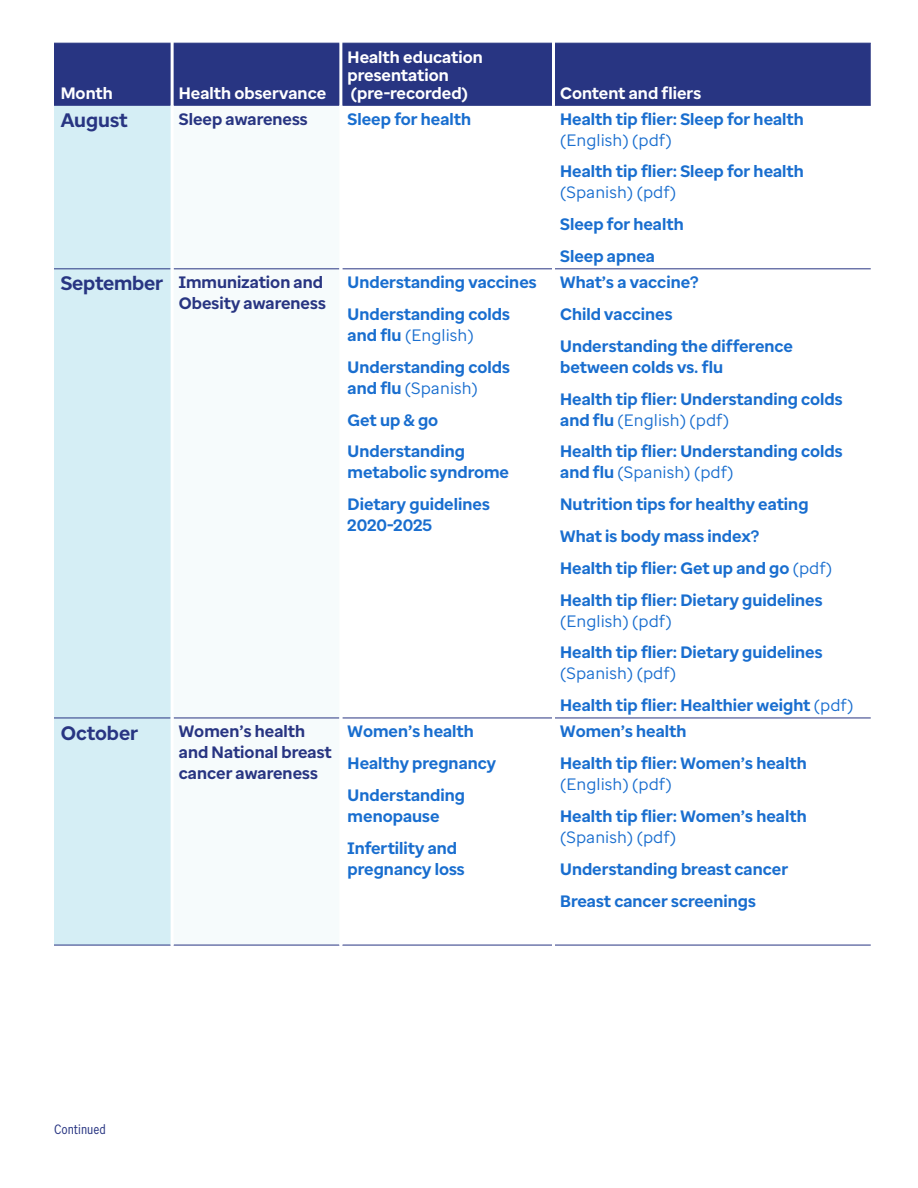
<style>
.page{position:relative;width:918px;height:1188px;background:#fff}
.page>*{position:absolute;margin:0;border:0;box-sizing:border-box;transform-origin:0 0}
.t1{font:700 19.5px "Enterprise Sans";letter-spacing:-.01em;color:#283582}
.t2{font:700 16.5px/31.8px "Enterprise Sans";color:#196ecf}
.t3{font:700 16.5px/21px "Enterprise Sans";color:#283582}
.t4{font:700 16.5px/18px "Enterprise Sans";color:#fff}
.t5{font:13.5px "Enterprise Sans Cond";color:#283582}
.s1{font-weight:400}
</style>
<div class="page">
<div style="left:54px;top:44px;width:817px;height:61px;background:#283582"></div>
<div style="left:54px;top:106px;width:117px;height:839px;background:#d5eef5"></div>
<hr style="left:54px;top:43px;width:117px;height:1px;background:#283582">
<hr style="left:174px;top:43px;width:165px;height:1px;background:#283582">
<hr style="left:342px;top:43px;width:210px;height:1px;background:#283582">
<hr style="left:555px;top:43px;width:316px;height:1px;background:#283582">
<hr style="left:54px;top:105px;width:117px;height:1px;background:#283582">
<hr style="left:174px;top:105px;width:165px;height:1px;background:#283582">
<hr style="left:342px;top:105px;width:210px;height:1px;background:#283582">
<hr style="left:555px;top:105px;width:316px;height:1px;background:#283582">
<hr style="left:54px;top:269px;width:117px;height:1px;background:#283582">
<hr style="left:174px;top:269px;width:165px;height:1px;background:#283582">
<hr style="left:342px;top:269px;width:210px;height:1px;background:#283582">
<hr style="left:555px;top:269px;width:316px;height:1px;background:#283582">
<hr style="left:54px;top:718px;width:117px;height:1px;background:#283582">
<hr style="left:174px;top:718px;width:165px;height:1px;background:#283582">
<hr style="left:342px;top:718px;width:210px;height:1px;background:#283582">
<hr style="left:555px;top:718px;width:316px;height:1px;background:#283582">
<hr style="left:54px;top:945px;width:117px;height:1px;background:#283582">
<hr style="left:174px;top:945px;width:165px;height:1px;background:#283582">
<hr style="left:342px;top:945px;width:210px;height:1px;background:#283582">
<hr style="left:555px;top:945px;width:316px;height:1px;background:#283582">
<hr style="left:171px;top:43px;width:3px;height:62px;background:#fff">
<hr style="left:339px;top:43px;width:3px;height:62px;background:#fff">
<hr style="left:552px;top:43px;width:3px;height:62px;background:#fff">
<p class="t4" style="left:61px;top:84px;width:54px">Month</p>
<p class="t4" style="left:179px;top:84px;width:149px">Health observance</p>
<p class="t4" style="left:348px;top:48px;width:137px">Health education presentation (pre-recorded)</p>
<p class="t4" style="left:560px;top:84px;width:143px">Content and fliers</p>
<p class="t1" style="left:61px;top:107px;width:69px">August</p>
<p class="t3" style="left:179px;top:108px;width:130px">Sleep awareness</p>
<p class="t2" style="left:348px;top:103px;width:125px">Sleep for health</p>
<p class="t2" style="left:560px;top:108px;width:245px;line-height:21px">Health tip flier: Sleep for health <span class="s1">(English) (pdf)</span></p>
<p class="t2" style="left:560px;top:161px;width:245px;line-height:21px">Health tip flier: Sleep for health <span class="s1">(Spanish) (pdf)</span></p>
<p class="t2" style="left:560px;top:209px;width:125px">Sleep for health<br>Sleep apnea</p>
<p class="t1" style="left:61px;top:271px;width:104px">September</p>
<p class="t3" style="left:179px;top:272px;width:149px">Immunization and<br>Obesity awareness</p>
<p class="t2" style="left:348px;top:267px;width:191px">Understanding vaccines<br>Understanding colds</p>
<p class="t2" style="left:348px;top:319px;width:164px">and flu <span class="s1">(English)<br></span>Understanding colds</p>
<p class="t2" style="left:348px;top:372px;width:132px">and flu <span class="s1">(Spanish)<br></span>Get up &amp; go<br>Understanding</p>
<p class="t2" style="left:348px;top:457px;width:163px">metabolic syndrome<br>Dietary guidelines</p>
<p class="t2" style="left:348px;top:510px;width:86px">2020-2025</p>
<p class="t2" style="left:560px;top:267px;width:234px">What’s a vaccine?<br>Child vaccines<br>Understanding the difference</p>
<p class="t2" style="left:560px;top:351px;width:284px">between colds vs. flu<br>Health tip flier: Understanding colds</p>
<p class="t2" style="left:560px;top:404px;width:284px">and flu <span class="s1">(English) (pdf)<br></span>Health tip flier: Understanding colds</p>
<p class="t2" style="left:560px;top:457px;width:273px">and flu <span class="s1">(Spanish) (pdf)<br></span>Nutrition tips for healthy eating<br>What is body mass index?<br>Health tip flier: Get up and go <span class="s1">(pdf)<br></span>Health tip flier: Dietary guidelines</p>
<p class="t2" style="left:560px;top:605px;width:264px"><span class="s1">(English) (pdf)<br></span>Health tip flier: Dietary guidelines</p>
<p class="t2" style="left:560px;top:658px;width:295px"><span class="s1">(Spanish) (pdf)<br></span>Health tip flier: Healthier weight <span class="s1">(pdf)</span></p>
<p class="t1" style="left:61px;top:720px;width:79px">October</p>
<p class="t3" style="left:179px;top:721px;width:154px">Women’s health and National breast cancer awareness</p>
<p class="t2" style="left:348px;top:716px;width:150px">Women’s health<br>Healthy pregnancy<br>Understanding</p>
<p class="t2" style="left:348px;top:800px;width:111px">menopause<br>Infertility and</p>
<p class="t2" style="left:348px;top:853px;width:119px">pregnancy loss</p>
<p class="t2" style="left:560px;top:716px;width:248px">Women’s health<br>Health tip flier: Women’s health</p>
<p class="t2" style="left:560px;top:768px;width:248px"><span class="s1">(English) (pdf)<br></span>Health tip flier: Women’s health</p>
<p class="t2" style="left:560px;top:821px;width:229px"><span class="s1">(Spanish) (pdf)<br></span>Understanding breast cancer<br>Breast cancer screenings</p>
<p class="t5" style="left:54px;top:1121px;width:53px">Continued</p>
</div>
